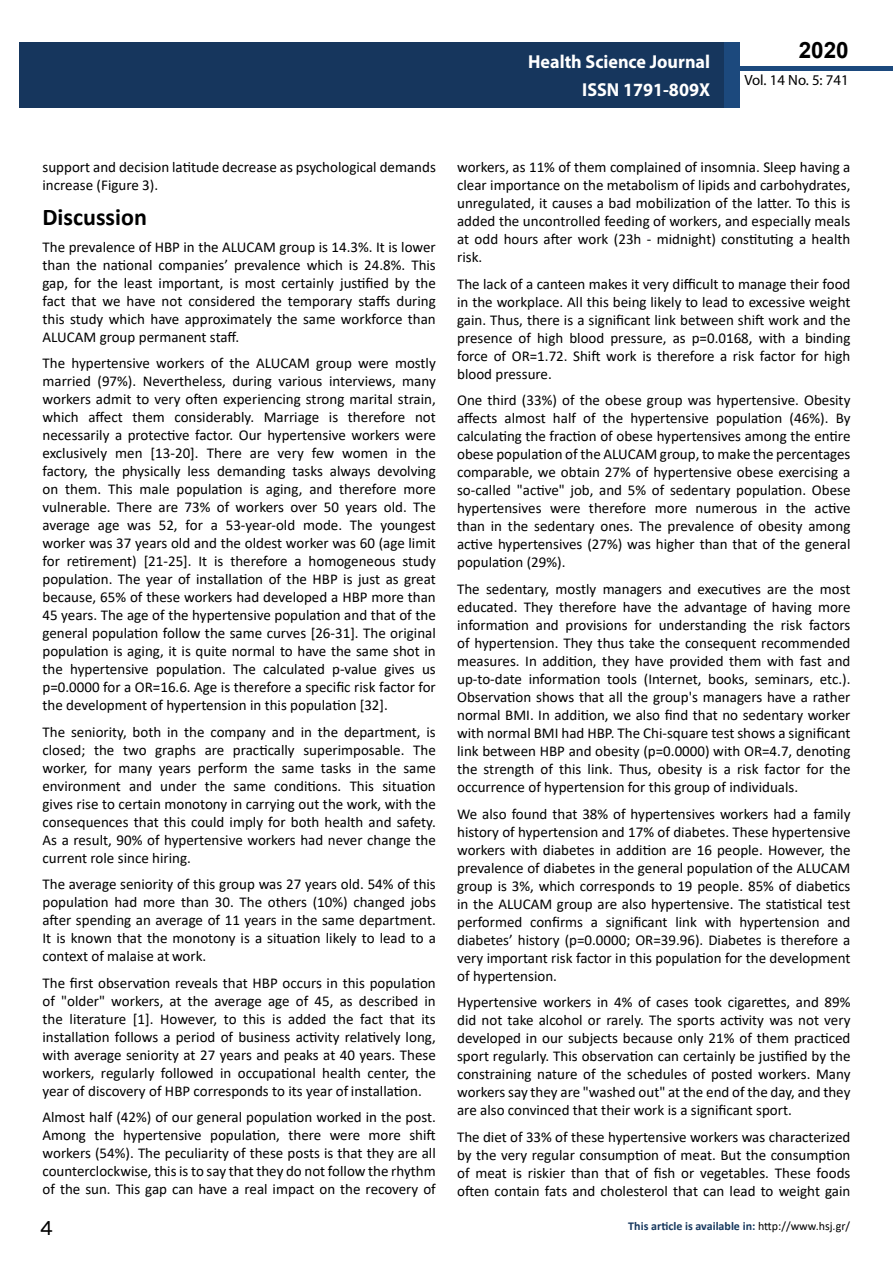
<style>
.page{position:relative;width:893px;height:1263px;background:#fff}
.page>*{position:absolute;margin:0;border:0;box-sizing:border-box;transform-origin:0 0}
.t1{font:25.5px "Tunga";color:#000}
.t2{font:700 24px "Calibri";color:#000}
.t3{font:700 22.5px "Arial";color:#000}
.t4{font:700 18.75px/27.2px "Myriad Pro";color:#fff;text-align:right;scale:.96 1}
.t5{font:15px/18px "Calibri";color:#000;text-align:justify}
.t6{font:14.85px "Myriad Pro";color:#000}
.t7{font:700 12px "Calibri";color:#16375d}
.s1{font-weight:400;color:#000}
</style>
<div class="page">
<div style="left:722px;top:66px;width:171px;height:5px;background:#1c497d"></div>
<div style="left:19px;top:42px;width:706px;height:66px;background:#16365d"></div>
<div style="left:725px;top:42px;width:15px;height:66px;background:#1c497d"></div>
<p class="t4" style="left:528px;top:48px;width:191px">Health Science Journal<br>ISSN 1791-809X</p>
<h3 class="t3" style="left:799px;top:35px;width:52px">2020</h3>
<p class="t6" style="left:744px;top:71px;width:106px">Vol. 14 No. 5: 741</p>
<p class="t5" style="left:43px;top:158px;width:395px">support and decision latitude decrease as psychological demands increase (Figure 3).</p>
<h2 class="t2" style="left:43px;top:200px;width:106px">Discussion</h2>
<p class="t5" style="left:43px;top:237px;width:395px">The prevalence of HBP in the ALUCAM group is 14.3%. It is lower than the national companies’ prevalence which is 24.8%. This gap, for the least important, is most certainly justified by the fact that we have not considered the temporary staffs during this study which have approximately the same workforce than ALUCAM group permanent staff.</p>
<p class="t5" style="left:43px;top:354px;width:395px">The hypertensive workers of the ALUCAM group were mostly married (97%). Nevertheless, during various interviews, many workers admit to very often experiencing strong marital strain, which affect them considerably. Marriage is therefore not necessarily a protective factor. Our hypertensive workers were exclusively men [13-20]. There are very few women in the factory, the physically less demanding tasks always devolving on them. This male population is aging, and therefore more vulnerable. There are 73% of workers over 50 years old. The average age was 52, for a 53-year-old mode. The youngest worker was 37 years old and the oldest worker was 60 (age limit for retirement) [21-25]. It is therefore a homogeneous study population. The year of installation of the HBP is just as great because, 65% of these workers had developed a HBP more than 45 years. The age of the hypertensive population and that of the general population follow the same curves [26-31]. The original population is aging, it is quite normal to have the same shot in the hypertensive population. The calculated p-value gives us p=0.0000 for a OR=16.6. Age is therefore a specific risk factor for the development of hypertension in this population [32].</p>
<p class="t5" style="left:43px;top:722px;width:395px">The seniority, both in the company and in the department, is closed; the two graphs are practically superimposable. The worker, for many years perform the same tasks in the same environment and under the same conditions. This situation gives rise to certain monotony in carrying out the work, with the consequences that this could imply for both health and safety.<br>As a result, 90% of hypertensive workers had never change the current role since hiring.</p>
<p class="t5" style="left:43px;top:875px;width:395px">The average seniority of this group was 27 years old. 54% of this population had more than 30. The others (10%) changed jobs after spending an average of 11 years in the same department.<br>It is known that the monotony is a situation likely to lead to a context of malaise at work.</p>
<p class="t5" style="left:43px;top:973px;width:395px">The first observation reveals that HBP occurs in this population of "older" workers, at the average age of 45, as described in the literature [1]. However, to this is added the fact that its installation follows a period of business activity relatively long, with average seniority at 27 years and peaks at 40 years. These workers, regularly followed in occupational health center, the year of discovery of HBP corresponds to its year of installation.</p>
<p class="t5" style="left:43px;top:1108px;width:395px">Almost half (42%) of our general population worked in the post.<br>Among the hypertensive population, there were more shift workers (54%). The peculiarity of these posts is that they are all counterclockwise, this is to say that they do not follow the rhythm of the sun. This gap can have a real impact on the recovery of</p>
<p class="t5" style="left:457px;top:158px;width:395px">workers, as 11% of them complained of insomnia. Sleep having a clear importance on the metabolism of lipids and carbohydrates, unregulated, it causes a bad mobilization of the latter. To this is added the uncontrolled feeding of workers, and especially meals at odd hours after work (23h - midnight) constituting a health risk.</p>
<p class="t5" style="left:457px;top:275px;width:395px">The lack of a canteen makes it very difficult to manage their food in the workplace. All this being likely to lead to excessive weight gain. Thus, there is a significant link between shift work and the presence of high blood pressure, as p=0.0168, with a binding force of OR=1.72. Shift work is therefore a risk factor for high blood pressure.</p>
<p class="t5" style="left:457px;top:391px;width:395px">One third (33%) of the obese group was hypertensive. Obesity affects almost half of the hypertensive population (46%). By calculating the fraction of obese hypertensives among the entire obese population of the ALUCAM group, to make the percentages comparable, we obtain 27% of hypertensive obese exercising a so-called "active" job, and 5% of sedentary population. Obese hypertensives were therefore more numerous in the active than in the sedentary ones. The prevalence of obesity among active hypertensives (27%) was higher than that of the general population (29%).</p>
<p class="t5" style="left:457px;top:580px;width:395px">The sedentary, mostly managers and executives are the most educated. They therefore have the advantage of having more information and provisions for understanding the risk factors of hypertension. They thus take the consequent recommended measures. In addition, they have provided them with fast and up-to-date information tools (Internet, books, seminars, etc.).<br>Observation shows that all the group's managers have a rather normal BMI. In addition, we also find that no sedentary worker with normal BMI had HBP. The Chi-square test shows a significant link between HBP and obesity (p=0.0000) with OR=4.7, denoting the strength of this link. Thus, obesity is a risk factor for the occurrence of hypertension for this group of individuals.</p>
<p class="t5" style="left:457px;top:804px;width:395px">We also found that 38% of hypertensives workers had a family history of hypertension and 17% of diabetes. These hypertensive workers with diabetes in addition are 16 people. However, the prevalence of diabetes in the general population of the ALUCAM group is 3%, which corresponds to 19 people. 85% of diabetics in the ALUCAM group are also hypertensive. The statistical test performed confirms a significant link with hypertension and diabetes’ history (p=0.0000; OR=39.96). Diabetes is therefore a very important risk factor in this population for the development of hypertension.</p>
<p class="t5" style="left:457px;top:993px;width:395px">Hypertensive workers in 4% of cases took cigarettes, and 89% did not take alcohol or rarely. The sports activity was not very developed in our subjects because only 21% of them practiced sport regularly. This observation can certainly be justified by the constraining nature of the schedules of posted workers. Many workers say they are "washed out" at the end of the day, and they are also convinced that their work is a significant sport.</p>
<p class="t5" style="left:457px;top:1127px;width:395px">The diet of 33% of these hypertensive workers was characterized by the very regular consumption of meat. But the consumption of meat is riskier than that of fish or vegetables. These foods often contain fats and cholesterol that can lead to weight gain</p>
<h1 class="t1" style="left:40px;top:1211px;width:15px">4</h1>
<p class="t7" style="left:628px;top:1217px;width:223px">This article is available in: <span class="s1">http://www.hsj.gr/</span></p>
</div>
